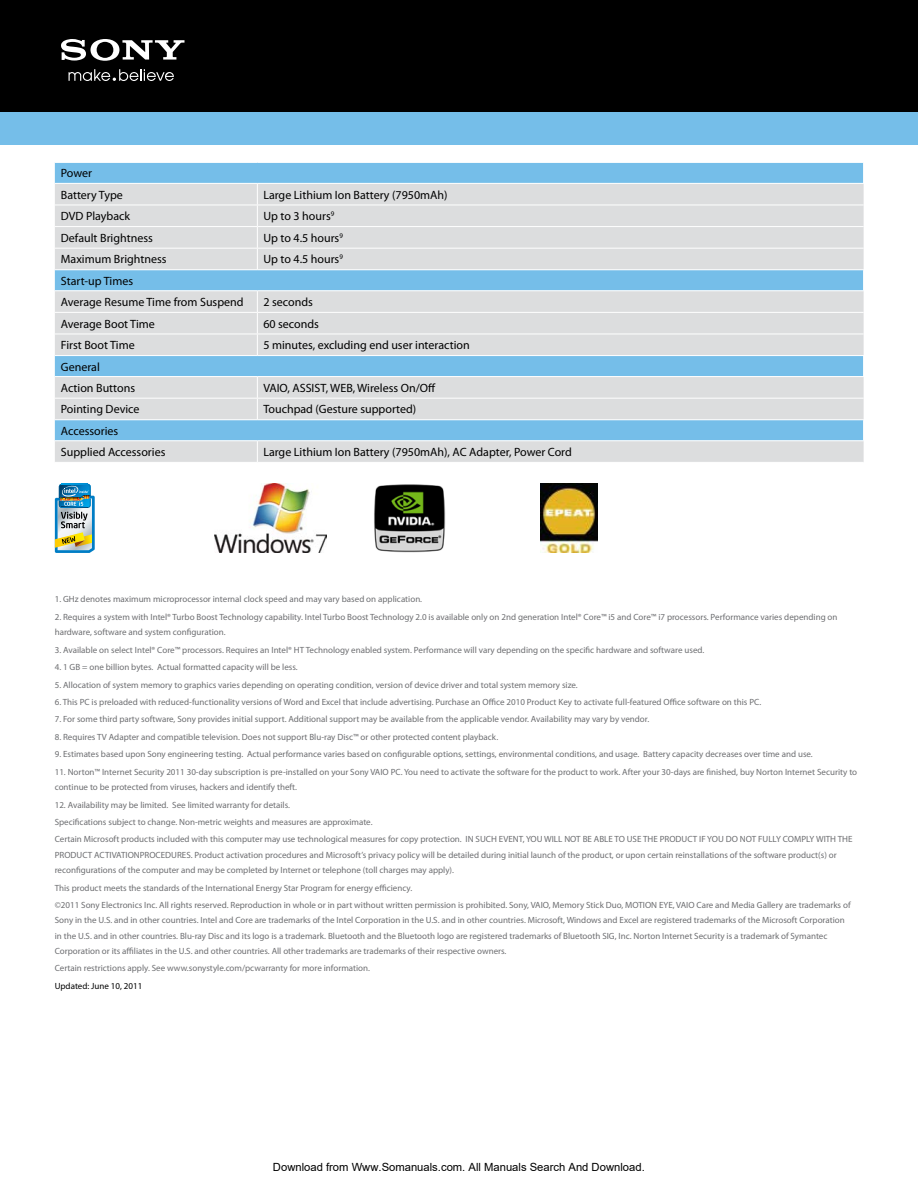
<style>
.page{position:relative;width:918px;height:1188px;background:#fff}
.page>*{position:absolute;margin:0;border:0;box-sizing:border-box;transform-origin:0 0}
.t1{font:12px/21.3px "Myriad Pro";color:#000}
.t2{font:11.25px "Arial";color:#000}
.t3{font:9px/15.3px "Myriad Pro";color:#6d6e71}
.t4{font:9px "Myriad Pro";color:#000}
</style>
<div class="page">
<div style="left:0;top:0;width:918px;height:113px;background:#000"></div>
<div style="left:0;top:112px;width:918px;height:33px;background:#75bee9"></div>
<svg style="left:69px;top:69px;width:105px;height:12px"></svg>
<svg style="left:61px;top:39px;width:124px;height:22px"></svg>
<div style="left:55px;top:163px;width:808px;height:20px;background:#75bee9"></div>
<svg style="left:55px;top:184px;width:809px;height:278px;background:#c5d6e0"></svg>
<svg style="left:863px;top:163px;width:1px;height:19px"></svg>
<hr style="left:55px;top:205px;width:202px;height:1px;background:#fff">
<hr style="left:257px;top:205px;width:607px;height:1px;background:#fff">
<hr style="left:55px;top:226px;width:202px;height:1px;background:#fff">
<hr style="left:257px;top:226px;width:607px;height:1px;background:#fff">
<hr style="left:55px;top:248px;width:202px;height:1px;background:#fff">
<hr style="left:257px;top:248px;width:607px;height:1px;background:#fff">
<svg style="left:257px;top:184px;width:1px;height:85px"></svg>
<hr style="left:55px;top:269px;width:202px;height:1px;background:#fff">
<hr style="left:257px;top:269px;width:607px;height:1px;background:#fff">
<svg style="left:863px;top:270px;width:1px;height:20px"></svg>
<hr style="left:55px;top:290px;width:202px;height:1px;background:#fff">
<hr style="left:257px;top:290px;width:607px;height:1px;background:#fff">
<hr style="left:55px;top:312px;width:202px;height:1px;background:#fff">
<hr style="left:257px;top:312px;width:607px;height:1px;background:#fff">
<hr style="left:55px;top:334px;width:202px;height:1px;background:#fff">
<hr style="left:257px;top:334px;width:607px;height:1px;background:#fff">
<svg style="left:257px;top:291px;width:1px;height:64px"></svg>
<hr style="left:55px;top:355px;width:202px;height:1px;background:#fff">
<hr style="left:257px;top:355px;width:607px;height:1px;background:#fff">
<svg style="left:863px;top:356px;width:1px;height:20px"></svg>
<hr style="left:55px;top:376px;width:202px;height:1px;background:#fff">
<hr style="left:257px;top:376px;width:607px;height:1px;background:#fff">
<hr style="left:55px;top:398px;width:202px;height:1px;background:#fff">
<hr style="left:257px;top:398px;width:607px;height:1px;background:#fff">
<svg style="left:257px;top:377px;width:1px;height:42px"></svg>
<hr style="left:55px;top:419px;width:202px;height:1px;background:#fff">
<hr style="left:257px;top:419px;width:607px;height:1px;background:#fff">
<svg style="left:863px;top:420px;width:1px;height:20px"></svg>
<hr style="left:55px;top:440px;width:202px;height:1px;background:#fff">
<hr style="left:257px;top:440px;width:607px;height:1px;background:#fff">
<svg style="left:257px;top:441px;width:1px;height:21px"></svg>
<img style="left:55px;top:484px;width:40px;height:69px">
<img style="left:214px;top:484px;width:112px;height:69px">
<img style="left:374px;top:484px;width:72px;height:69px">
<img style="left:540px;top:484px;width:57px;height:69px">
<h1 class="t1" style="left:61px;top:163px;width:64px">Power<br>Battery Type</h1>
<h1 class="t1" style="left:263px;top:184px;width:186px">Large Lithium Ion Battery (7950mAh)</h1>
<h1 class="t1" style="left:61px;top:205px;width:71px">DVD Playback</h1>
<h1 class="t1" style="left:263px;top:205px;width:72px">Up to 3 hours<sup>9</sup></h1>
<h1 class="t1" style="left:61px;top:227px;width:94px">Default Brightness</h1>
<h1 class="t1" style="left:263px;top:227px;width:81px">Up to 4.5 hours<sup>9</sup></h1>
<h1 class="t1" style="left:61px;top:249px;width:107px">Maximum Brightness</h1>
<h1 class="t1" style="left:263px;top:249px;width:81px">Up to 4.5 hours<sup>9</sup></h1>
<h1 class="t1" style="left:61px;top:270px;width:184px">Start-up Times<br>Average Resume Time from Suspend</h1>
<h1 class="t1" style="left:263px;top:291px;width:51px">2 seconds</h1>
<h1 class="t1" style="left:61px;top:313px;width:96px">Average Boot Time</h1>
<h1 class="t1" style="left:263px;top:313px;width:57px">60 seconds</h1>
<h1 class="t1" style="left:61px;top:334px;width:75px">First Boot Time</h1>
<h1 class="t1" style="left:263px;top:334px;width:208px">5 minutes, excluding end user interaction</h1>
<h1 class="t1" style="left:61px;top:356px;width:76px">General<br>Action Buttons</h1>
<h1 class="t1" style="left:263px;top:377px;width:174px">VAIO, ASSIST, WEB, Wireless On/Off</h1>
<h1 class="t1" style="left:61px;top:399px;width:80px">Pointing Device</h1>
<h1 class="t1" style="left:263px;top:399px;width:154px">Touchpad (Gesture supported)</h1>
<h1 class="t1" style="left:61px;top:420px;width:106px">Accessories<br>Supplied Accessories</h1>
<h1 class="t1" style="left:263px;top:441px;width:310px">Large Lithium Ion Battery (7950mAh), AC Adapter, Power Cord</h1>
<p class="t3" style="left:55px;top:592px;width:369px">1. GHz denotes maximum microprocessor internal clock speed and may vary based on application.</p>
<p class="t3" style="left:55px;top:609px;width:784px">2. Requires a system with Intel® Turbo Boost Technology capability. Intel Turbo Boost Technology 2.0 is available only on 2nd generation Intel® Core™ i5 and Core™ i7 processors. Performance varies depending on hardware, software and system configuration.</p>
<p class="t3" style="left:55px;top:642px;width:651px">3. Available on select Intel® Core™ processors. Requires an Intel® HT Technology enabled system. Performance will vary depending on the specific hardware and software used.</p>
<p class="t3" style="left:55px;top:659px;width:245px">4. 1 GB = one billion bytes. Actual formatted capacity will be less.</p>
<p class="t3" style="left:55px;top:677px;width:525px">5. Allocation of system memory to graphics varies depending on operating condition, version of device driver and total system memory size.</p>
<p class="t3" style="left:55px;top:694px;width:708px">6. This PC is preloaded with reduced-functionality versions of Word and Excel that include advertising. Purchase an Office 2010 Product Key to activate full-featured Office software on this PC.</p>
<p class="t3" style="left:55px;top:712px;width:596px">7. For some third party software, Sony provides initial support. Additional support may be available from the applicable vendor. Availability may vary by vendor.</p>
<p class="t3" style="left:55px;top:729px;width:445px">8. Requires TV Adapter and compatible television. Does not support Blu-ray Disc™ or other protected content playback.</p>
<p class="t3" style="left:55px;top:747px;width:760px">9. Estimates based upon Sony engineering testing. Actual performance varies based on configurable options, settings, environmental conditions, and usage. Battery capacity decreases over time and use.</p>
<p class="t3" style="left:55px;top:764px;width:804px">11. Norton™ Internet Security 2011 30-day subscription is pre-installed on your Sony VAIO PC. You need to activate the software for the product to work. After your 30-days are finished, buy Norton Internet Security to continue to be protected from viruses, hackers and identify theft.</p>
<p class="t3" style="left:55px;top:796px;width:799px;line-height:17.4px">12. Availability may be limited. See limited warranty for details.<br>Specifications subject to change. Non-metric weights and measures are approximate.<br>Certain Microsoft products included with this computer may use technological measures for copy protection. IN SUCH EVENT, YOU WILL NOT BE ABLE TO USE THE PRODUCT IF YOU DO NOT FULLY COMPLY WITH THE</p>
<p class="t3" style="left:55px;top:847px;width:784px">PRODUCT ACTIVATIONPROCEDURES. Product activation procedures and Microsoft’s privacy policy will be detailed during initial launch of the product, or upon certain reinstallations of the software product(s) or reconfigurations of the computer and may be completed by Internet or telephone (toll charges may apply).</p>
<p class="t3" style="left:55px;top:879px;width:797px;line-height:17.4px">This product meets the standards of the International Energy Star Program for energy efficiency.<br>©2011 Sony Electronics Inc. All rights reserved. Reproduction in whole or in part without written permission is prohibited. Sony, VAIO, Memory Stick Duo, MOTION EYE, VAIO Care and Media Gallery are trademarks of</p>
<p class="t3" style="left:55px;top:912px;width:792px">Sony in the U.S. and in other countries. Intel and Core are trademarks of the Intel Corporation in the U.S. and in other countries. Microsoft, Windows and Excel are registered trademarks of the Microsoft Corporation in the U.S. and in other countries. Blu-ray Disc and its logo is a trademark. Bluetooth and the Bluetooth logo are registered trademarks of Bluetooth SIG, Inc. Norton Internet Security is a trademark of Symantec<br>Corporation or its affiliates in the U.S. and other countries. All other trademarks are trademarks of their respective owners.</p>
<p class="t3" style="left:55px;top:961px;width:317px">Certain restrictions apply. See www.sonystyle.com/pcwarranty for more information.</p>
<p class="t4" style="left:55px;top:980px;width:89px">Updated: June 10, 2011</p>
<p class="t2" style="left:273px;top:1160px;width:373px">Download from Www.Somanuals.com. All Manuals Search And Download.</p>
</div>
